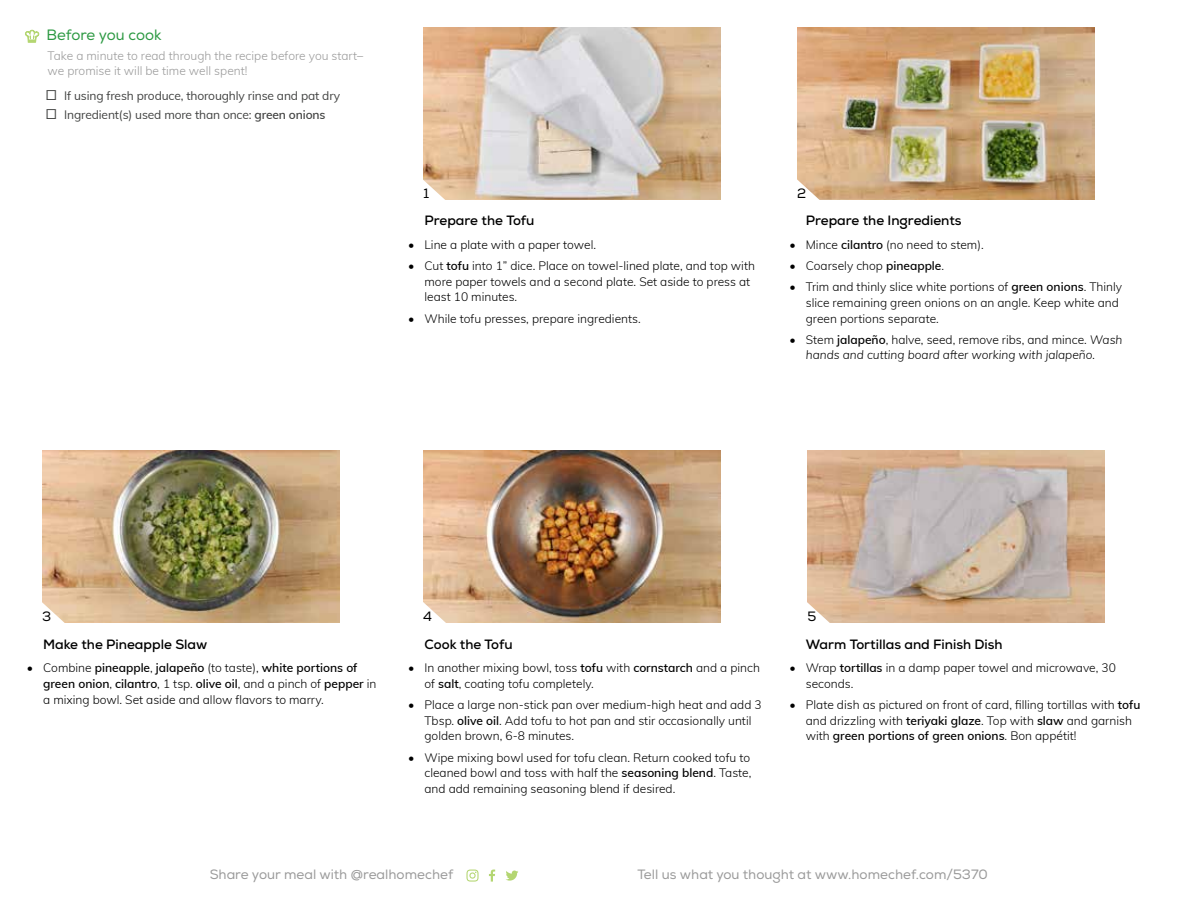
<style>
.page{position:relative;width:1188px;height:918px;background:#fff}
.page>*{position:absolute;margin:0;border:0;box-sizing:border-box;transform-origin:0 0}
.t1{font:15px "Nexa";letter-spacing:-.005em;color:#2c9942}
.t2{font:700 13.5px "Nexa";color:#000}
.t3{font:13.5px "Nexa";color:#9a9a9a}
.t4{font:13.5px "Nexa";color:#000}
.t5{font:300 12px/15.8px "Muli";color:#000}
.t6{font:italic 300 12px/15.8px "Muli";color:#000}
.t7{font:12px/19.5px "Muli";letter-spacing:-.01em;color:#414241}
.t8{font:300 12px/15px "Muli";color:#9a9a9a}
.s1{font-weight:600}
.s2{font-style:normal}
.s3{font-weight:600;font-style:normal}
</style>
<div class="page">
<svg style="left:25px;top:30px;width:14px;height:12px"></svg>
<svg style="left:489px;top:870px;width:6px;height:12px"></svg>
<svg style="left:466px;top:870px;width:13px;height:12px"></svg>
<svg style="left:506px;top:871px;width:12px;height:10px"></svg>
<img style="left:42px;top:450px;width:297px;height:173px">
<img style="left:423px;top:450px;width:297px;height:173px">
<img style="left:423px;top:27px;width:297px;height:173px">
<img style="left:808px;top:450px;width:297px;height:173px">
<img style="left:797px;top:27px;width:297px;height:173px">
<svg style="left:423px;top:178px;width:24px;height:22px"></svg>
<svg style="left:797px;top:178px;width:24px;height:22px"></svg>
<svg style="left:42px;top:601px;width:24px;height:22px"></svg>
<svg style="left:423px;top:601px;width:24px;height:22px"></svg>
<svg style="left:807px;top:601px;width:24px;height:22px"></svg>
<p class="t1" style="left:46px;top:26px;width:117px">Before you cook</p>
<p class="t8" style="left:48px;top:47px;width:317px">Take a minute to read through the recipe before you start– we promise it will be time well spent!</p>
<p class="t7" style="left:64px;top:85px;width:278px">If using fresh produce, thoroughly rinse and pat dry<br>Ingredient(s) used more than once: <span class="s1">green onions</span></p>
<p class="t4" style="left:423px;top:185px;width:7px">1</p>
<p class="t2" style="left:425px;top:212px;width:111px">Prepare the Tofu</p>
<p class="t5" style="left:408px;top:236px;width:189px">• Line a plate with a paper towel.</p>
<p class="t5" style="left:425px;top:257px;width:332px;text-indent:-16px">• Cut <span class="s1">tofu</span> into 1” dice. Place on towel-lined plate, and top with more paper towels and a second plate. Set aside to press at least 10 minutes.</p>
<p class="t5" style="left:408px;top:310px;width:234px">• While tofu presses, prepare ingredients.</p>
<p class="t4" style="left:797px;top:185px;width:11px">2</p>
<p class="t2" style="left:806px;top:212px;width:157px">Prepare the Ingredients</p>
<p class="t5" style="left:790px;top:236px;width:196px">• Mince <span class="s1">cilantro</span> (no need to stem).</p>
<p class="t5" style="left:790px;top:257px;width:156px">• Coarsely chop <span class="s1">pineapple</span>.</p>
<p class="t5" style="left:806px;top:278px;width:318px;text-indent:-16px">• Trim and thinly slice white portions of <span class="s1">green onions</span>. Thinly slice remaining green onions on an angle. Keep white and green portions separate.</p>
<p class="t6" style="left:806px;top:331px;width:318px;text-indent:-16px"><span class="s2">• Stem</span> <span class="s3">jalapeño</span><span class="s2">, halve, seed, remove ribs, and mince.</span> Wash hands and cutting board after working with jalapeño.</p>
<p class="t4" style="left:42px;top:608px;width:11px">3</p>
<p class="t4" style="left:423px;top:608px;width:10px">4</p>
<p class="t4" style="left:808px;top:608px;width:10px">5</p>
<p class="t2" style="left:43px;top:636px;width:166px">Make the Pineapple Slaw</p>
<p class="t5" style="left:43px;top:659px;width:335px;text-indent:-16px">• Combine <span class="s1">pineapple</span>, <span class="s1">jalapeño</span> (to taste), <span class="s1">white portions of green onion</span>, <span class="s1">cilantro</span>, 1 tsp. <span class="s1">olive oil</span>, and a pinch of <span class="s1">pepper</span> in a mixing bowl. Set aside and allow flavors to marry.</p>
<p class="t2" style="left:424px;top:635px;width:90px">Cook the Tofu</p>
<p class="t5" style="left:424px;top:659px;width:337px;text-indent:-16px">• In another mixing bowl, toss <span class="s1">tofu</span> with <span class="s1">cornstarch</span> and a pinch of <span class="s1">salt</span>, coating tofu completely.</p>
<p class="t5" style="left:424px;top:696px;width:339px;text-indent:-16px">• Place a large non-stick pan over medium-high heat and add 3<br>Tbsp. <span class="s1">olive oil</span>. Add tofu to hot pan and stir occasionally until golden brown, 6-8 minutes.</p>
<p class="t5" style="left:424px;top:749px;width:328px;text-align:justify;text-indent:-16px">• Wipe mixing bowl used for tofu clean. Return cooked tofu to cleaned bowl and toss with half the <span class="s1">seasoning blend</span>. Taste, and add remaining seasoning blend if desired.</p>
<p class="t2" style="left:806px;top:635px;width:198px">Warm Tortillas and Finish Dish</p>
<p class="t5" style="left:806px;top:659px;width:312px;text-indent:-16px">• Wrap <span class="s1">tortillas</span> in a damp paper towel and microwave, 30 seconds.</p>
<p class="t5" style="left:806px;top:696px;width:336px;text-indent:-16px">• Plate dish as pictured on front of card, filling tortillas with <span class="s1">tofu </span>and drizzling with <span class="s1">teriyaki glaze</span>. Top with <span class="s1">slaw</span> and garnish with <span class="s1">green portions of green onions</span>. Bon appétit!</p>
<p class="t3" style="left:210px;top:867px;width:245px">Share your meal with @realhomechef</p>
<p class="t3" style="left:638px;top:867px;width:352px">Tell us what you thought at www.homechef.com/5370</p>
</div>
